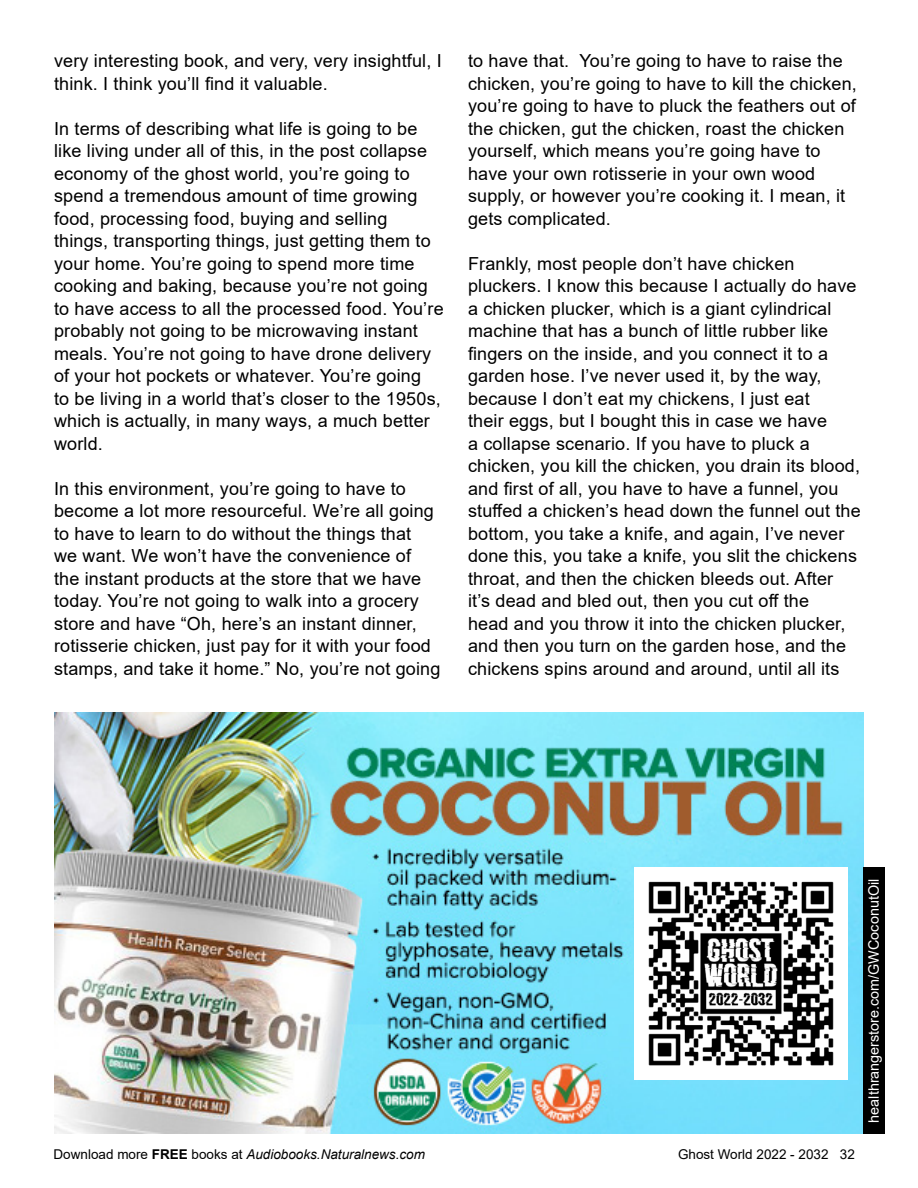
<style>
.page{position:relative;width:918px;height:1188px;background:#fff}
.page>*{position:absolute;margin:0;border:0;box-sizing:border-box;transform-origin:0 0}
.t1{font:18px/22.5px "Arial";letter-spacing:.01em;color:#000}
.t2{font:14.4px "Arial";color:#fff}
.t3{font:italic 13.5px "Arial";color:#000}
.t4{font:13.5px "Arial";color:#000}
.s1{font-style:normal}
.s2{font-weight:700;font-style:normal}
</style>
<div class="page">
<img style="left:55px;top:712px;width:808px;height:422px">
<img style="left:634px;top:867px;width:214px;height:213px">
<div style="left:863px;top:867px;width:22px;height:267px;background:#000"></div>
<p class="t1" style="left:54px;top:49px;width:389px">very interesting book, and very, very insightful, I think. I think you’ll find it valuable.</p>
<p class="t1" style="left:54px;top:117px;width:391px">In terms of describing what life is going to be like living under all of this, in the post collapse economy of the ghost world, you’re going to spend a tremendous amount of time growing food, processing food, buying and selling things, transporting things, just getting them to your home. You’re going to spend more time cooking and baking, because you’re not going to have access to all the processed food. You’re probably not going to be microwaving instant meals. You’re not going to have drone delivery of your hot pockets or whatever. You’re going<br>to be living in a world that’s closer to the 1950s, which is actually, in many ways, a much better world.</p>
<p class="t1" style="left:54px;top:477px;width:388px">In this environment, you’re going to have to become a lot more resourceful. We’re all going to have to learn to do without the things that<br>we want. We won’t have the convenience of the instant products at the store that we have today. You’re not going to walk into a grocery store and have “Oh, here’s an instant dinner, rotisserie chicken, just pay for it with your food stamps, and take it home.” No, you’re not going</p>
<p class="t1" style="left:468px;top:49px;width:390px">to have that. You’re going to have to raise the chicken, you’re going to have to kill the chicken, you’re going to have to pluck the feathers out of the chicken, gut the chicken, roast the chicken yourself, which means you’re going have to have your own rotisserie in your own wood supply, or however you’re cooking it. I mean, it gets complicated.</p>
<p class="t1" style="left:468px;top:252px;width:394px">Frankly, most people don’t have chicken pluckers. I know this because I actually do have a chicken plucker, which is a giant cylindrical machine that has a bunch of little rubber like fingers on the inside, and you connect it to a garden hose. I’ve never used it, by the way, because I don’t eat my chickens, I just eat<br>their eggs, but I bought this in case we have<br>a collapse scenario. If you have to pluck a chicken, you kill the chicken, you drain its blood, and first of all, you have to have a funnel, you stuffed a chicken’s head down the funnel out the bottom, you take a knife, and again, I’ve never done this, you take a knife, you slit the chickens throat, and then the chicken bleeds out. After<br>it’s dead and bled out, then you cut off the<br>head and you throw it into the chicken plucker, and then you turn on the garden hose, and the chickens spins around and around, until all its</p>
<p class="t3" style="left:54px;top:1145px;width:373px"><span class="s1">Download more</span> <span class="s2">FREE</span> <span class="s1">books at</span> Audiobooks.Naturalnews.com</p>
<p class="t4" style="left:678px;top:1145px;width:179px">Ghost World 2022 - 2032 32</p>
<p class="t2" style="left:864px;top:1123px;width:245px;rotate:-90deg">healthrangerstore.com/GWCoconutOil</p>
</div>
